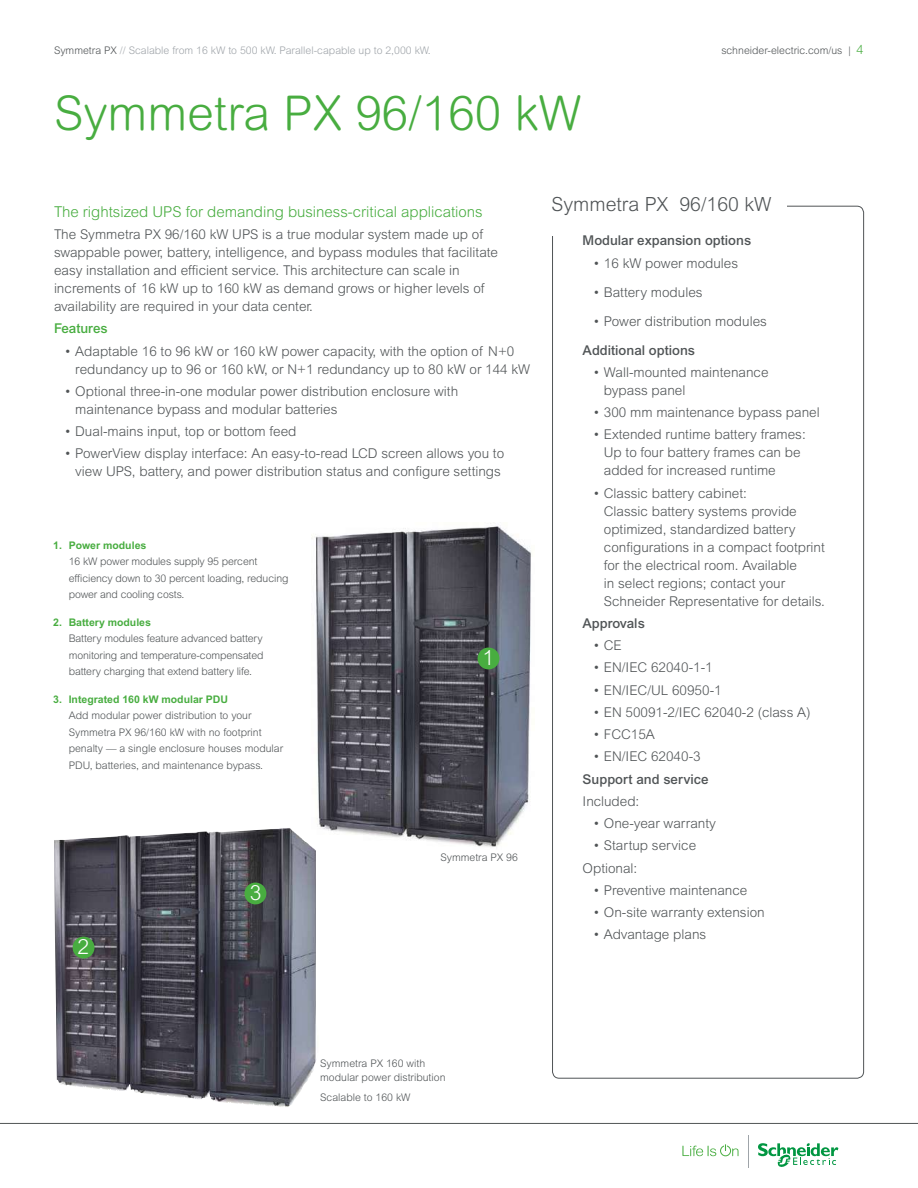
<style>
.page{position:relative;width:918px;height:1188px;background:#fff}
.page>*{position:absolute;margin:0;border:0;box-sizing:border-box;transform-origin:0 0}
.t1{font:300 48px "Arial Rounded MT Std";color:#48ad40}
.t2{font:300 21px "Arial MT Std";color:#fff}
.t3{font:300 19.5px "Arial MT Std";color:#505456}
.t4{font:300 15px "Arial MT Std";color:#48ad40}
.t5{font:300 13.5px/18px "Arial MT Std";color:#505456}
.t6{font:500 13.5px "Arial MT Std";color:#505456}
.t7{font:500 13.5px "Arial MT Std";color:#48ad40}
.t8{font:300 10.5px/16.5px "Arial MT Std";color:#505456}
.t9{font:300 10.5px "Arial MT Std";color:#9fa4a9}
.t10{font:700 10.5px "Arial MT Std";color:#48ad40}
.s1{color:#505456}
.s2{font-size:12.75px;color:#48ad40}
</style>
<div class="page">
<svg style="left:682px;top:1144px;width:57px;height:12px"></svg>
<svg style="left:758px;top:1143px;width:80px;height:24px"></svg>
<hr style="left:748px;top:1135px;width:1px;height:32px;background:#9fa4a9">
<hr style="left:0;top:1123px;width:918px;height:1px;background:#505456">
<img style="left:314px;top:523px;width:217px;height:324px">
<img style="left:54px;top:828px;width:265px;height:279px">
<div style="left:478px;top:648px;width:21px;height:21px;background:#48ad40;border-radius:50%"></div>
<div style="left:73px;top:937px;width:21px;height:21px;background:#48ad40;border-radius:50%"></div>
<div style="left:245px;top:883px;width:21px;height:21px;background:#48ad40;border-radius:50%"></div>
<p class="t9" style="left:54px;top:44px;width:378px"><span class="s1">Symmetra PX</span> // Scalable from 16 kW to 500 kW. Parallel-capable up to 2,000 kW.</p>
<p class="t8" style="left:721px;top:42px;width:144px">schneider-electric.com/us | <span class="s2">4</span></p>
<h1 class="t1" style="left:54px;top:85px;width:529px">Symmetra PX 96/160 kW</h1>
<p class="t4" style="left:54px;top:203px;width:430px">The rightsized UPS for demanding business-critical applications</p>
<p class="t5" style="left:54px;top:225px;width:446px">The Symmetra PX 96/160 kW UPS is a true modular system made up of swappable power, battery, intelligence, and bypass modules that facilitate easy installation and efficient service. This architecture can scale in increments of 16 kW up to 160 kW as demand grows or higher levels of availability are required in your data center.</p>
<p class="t7" style="left:54px;top:321px;width:55px">Features</p>
<p class="t5" style="left:75px;top:342px;width:457px;text-indent:-11px">• Adaptable 16 to 96 kW or 160 kW power capacity, with the option of N+0 redundancy up to 96 or 160 kW, or N+1 redundancy up to 80 kW or 144 kW</p>
<p class="t5" style="left:75px;top:382px;width:384px;text-indent:-11px">• Optional three-in-one modular power distribution enclosure with maintenance bypass and modular batteries</p>
<p class="t5" style="left:65px;top:422px;width:233px">• Dual-mains input, top or bottom feed</p>
<p class="t5" style="left:65px;top:445px;width:441px;text-align:center">• PowerView display interface: An easy-to-read LCD screen allows you to view UPS, battery, and power distribution status and configure settings</p>
<p class="t10" style="left:53px;top:539px;width:95px">1. Power modules</p>
<p class="t8" style="left:69px;top:553px;width:221px">16 kW power modules supply 95 percent efficiency down to 30 percent loading, reducing power and cooling costs.</p>
<p class="t10" style="left:53px;top:616px;width:99px">2. Battery modules</p>
<p class="t8" style="left:69px;top:630px;width:196px;text-align:justify">Battery modules feature advanced battery monitoring and temperature-compensated battery charging that extend battery life.</p>
<p class="t10" style="left:53px;top:693px;width:176px">3. Integrated 160 kW modular PDU</p>
<p class="t8" style="left:69px;top:707px;width:216px">Add modular power distribution to your Symmetra PX 96/160 kW with no footprint penalty — a single enclosure houses modular PDU, batteries, and maintenance bypass.</p>
<h2 class="t2" style="left:77px;top:934px;width:13px">2</h2>
<h2 class="t2" style="left:250px;top:881px;width:13px">3</h2>
<h2 class="t2" style="left:482px;top:645px;width:13px">1</h2>
<p class="t8" style="left:440px;top:849px;width:79px">Symmetra PX 96</p>
<h3 class="t3" style="left:552px;top:194px;width:221px">Symmetra PX 96/160 kW</h3>
<p class="t6" style="left:583px;top:233px;width:170px">Modular expansion options</p>
<p class="t5" style="left:593px;top:254px;width:146px">• 16 kW power modules</p>
<p class="t5" style="left:593px;top:283px;width:111px">• Battery modules</p>
<p class="t5" style="left:593px;top:312px;width:175px">• Power distribution modules</p>
<p class="t6" style="left:583px;top:342px;width:114px">Additional options</p>
<p class="t5" style="left:604px;top:363px;width:166px;text-indent:-11px">• Wall-mounted maintenance bypass panel</p>
<p class="t5" style="left:593px;top:403px;width:228px">• 300 mm maintenance bypass panel</p>
<p class="t5" style="left:604px;top:426px;width:203px;text-indent:-11px">• Extended runtime battery frames:<br>Up to four battery frames can be added for increased runtime</p>
<p class="t5" style="left:604px;top:484px;width:223px;text-indent:-11px">• Classic battery cabinet:<br>Classic battery systems provide optimized, standardized battery configurations in a compact footprint for the electrical room. Available<br>in select regions; contact your Schneider Representative for details.</p>
<p class="t6" style="left:583px;top:615px;width:64px">Approvals</p>
<p class="t5" style="left:593px;top:636px;width:30px">• CE</p>
<p class="t5" style="left:593px;top:659px;width:121px">• EN/IEC 62040-1-1</p>
<p class="t5" style="left:593px;top:681px;width:130px">• EN/IEC/UL 60950-1</p>
<p class="t5" style="left:593px;top:703px;width:219px">• EN 50091-2/IEC 62040-2 (class A)</p>
<p class="t5" style="left:593px;top:725px;width:63px">• FCC15A</p>
<p class="t5" style="left:593px;top:748px;width:109px">• EN/IEC 62040-3</p>
<p class="t6" style="left:583px;top:771px;width:127px">Support and service</p>
<p class="t5" style="left:583px;top:792px;width:58px">Included:</p>
<p class="t5" style="left:593px;top:814px;width:124px">• One-year warranty</p>
<p class="t5" style="left:583px;top:834px;width:115px;line-height:22.2px;text-indent:11px">• Startup service<br>Optional:</p>
<p class="t5" style="left:593px;top:881px;width:156px">• Preventive maintenance</p>
<p class="t5" style="left:593px;top:903px;width:173px">• On-site warranty extension</p>
<p class="t5" style="left:593px;top:926px;width:115px">• Advantage plans</p>
<p class="t8" style="left:320px;top:1057px;width:127px;line-height:13.5px">Symmetra PX 160 with modular power distribution</p>
<p class="t8" style="left:320px;top:1089px;width:92px">Scalable to 160 kW</p>
</div>
